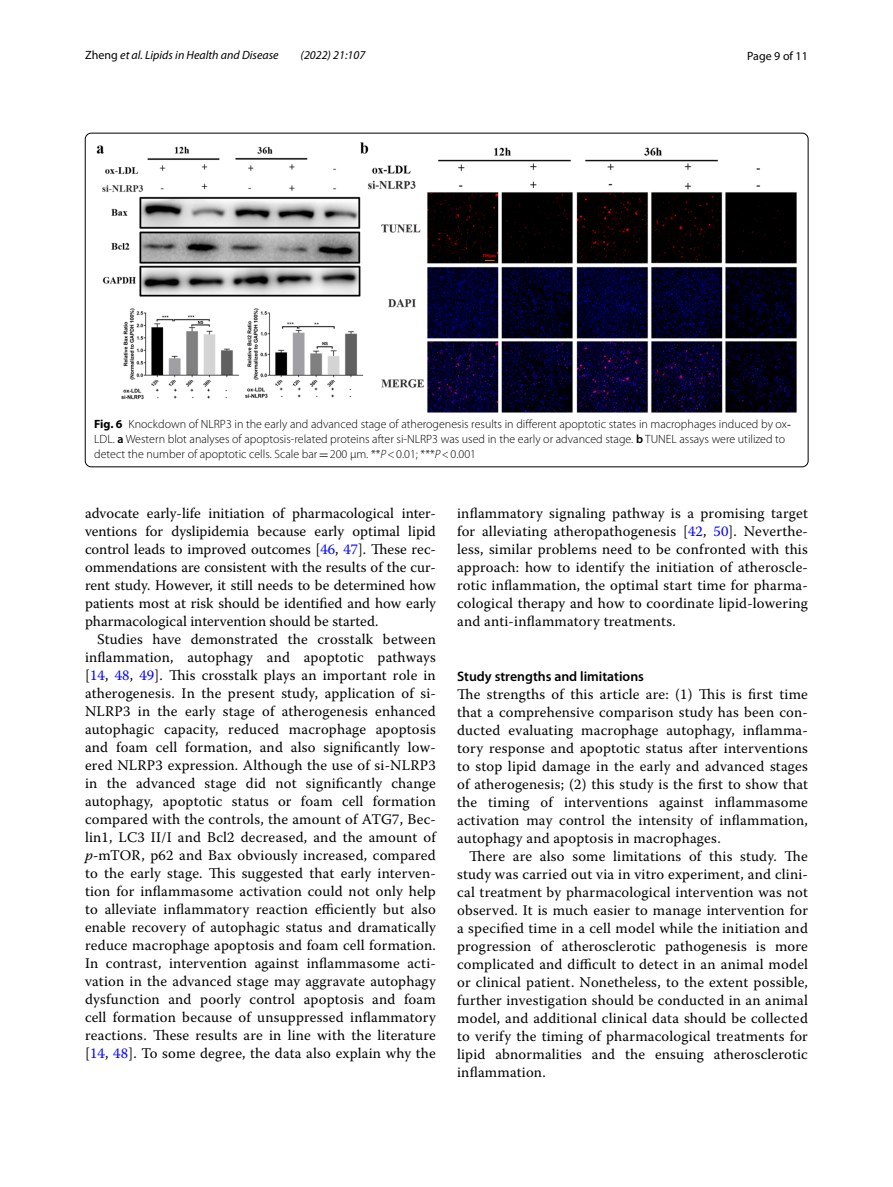
<style>
.page{position:relative;width:893px;height:1187px;background:#fff}
.page>*{position:absolute;margin:0;border:0;box-sizing:border-box;transform-origin:0 0}
.t1{font:14.7px/18px "Warnock Pro";letter-spacing:.015em;color:#000;text-align:justify}
.t2{font:600 13.8px "Myriad Pro";color:#000}
.t3{font:300 12px/15px "Myriad Pro";color:#000}
.t4{font:italic 12px "Myriad Pro";color:#000}
.t5{font:12px "Myriad Pro";color:#000}
.s1{font-style:normal}
.s2{font-weight:700}
.s3{font-family:"STIX Math";font-weight:400}
.s4{font-weight:600}
.s5{font-family:"MTSY";font-weight:400}
.s6{font-style:italic}
.s7{color:#00f}
</style>
<div class="page">
<img style="left:96px;top:142px;width:701px;height:270px">
<p class="t4" style="left:85px;top:48px;width:195px"><span class="s1">Zheng</span> et al. Lipids in Health and Disease</p>
<p class="t4" style="left:301px;top:48px;width:66px">(2022) 21:107</p>
<p class="t5" style="left:747px;top:48px;width:62px">Page 9 of 11</p>
<p class="t3" style="left:94px;top:416px;width:698px"><span class="s2">Fig. 6</span> Knockdown of NLRP3 in the early and advanced stage of atherogenesis results in different apoptotic states in macrophages induced by ox<span class="s3">‐<br></span>LDL. <span class="s4">a</span> Western blot analyses of apoptosis-related proteins after si-NLRP3 was used in the early or advanced stage. <span class="s4">b</span> TUNEL assays were utilized to detect the number of apoptotic cells. Scale bar<span class="s5">=</span>200 μm. **<span class="s6">P</span>&lt;0.01; ***<span class="s6">P</span>&lt;0.001</p>
<p class="t1" style="left:85px;top:504px;width:352px">advocate early-life initiation of pharmacological inter&shy;ventions for dyslipidemia because early optimal lipid control leads to improved outcomes [<span class="s7">46</span>, <span class="s7">47</span>]. These rec&shy;ommendations are consistent with the results of the cur&shy;rent study. However, it still needs to be determined how patients most at risk should be identified and how early pharmacological intervention should be started.</p>
<p class="t1" style="left:85px;top:630px;width:352px;text-indent:12px">Studies have demonstrated the crosstalk between inflammation, autophagy and apoptotic pathways [<span class="s7">14</span>, <span class="s7">48</span>, <span class="s7">49</span>]. This crosstalk plays an important role in atherogenesis. In the present study, application of si-NLRP3 in the early stage of atherogenesis enhanced autophagic capacity, reduced macrophage apoptosis and foam cell formation, and also significantly low&shy;ered NLRP3 expression. Although the use of si-NLRP3 in the advanced stage did not significantly change autophagy, apoptotic status or foam cell formation compared with the controls, the amount of ATG7, Bec&shy;lin1, LC3 II/I and Bcl2 decreased, and the amount of <span class="s6">p</span>-mTOR, p62 and Bax obviously increased, compared to the early stage. This suggested that early interven&shy;tion for inflammasome activation could not only help to alleviate inflammatory reaction efficiently but also enable recovery of autophagic status and dramatically reduce macrophage apoptosis and foam cell formation.<br>In contrast, intervention against inflammasome acti&shy;vation in the advanced stage may aggravate autophagy dysfunction and poorly control apoptosis and foam cell formation because of unsuppressed inflammatory reactions. These results are in line with the literature [<span class="s7">14</span>, <span class="s7">48</span>]. To some degree, the data also explain why the</p>
<p class="t1" style="left:457px;top:504px;width:352px">inflammatory signaling pathway is a promising target for alleviating atheropathogenesis [<span class="s7">42</span>, <span class="s7">50</span>]. Neverthe&shy;less, similar problems need to be confronted with this approach: how to identify the initiation of atheroscle&shy;rotic inflammation, the optimal start time for pharma&shy;cological therapy and how to coordinate lipid-lowering and anti-inflammatory treatments.</p>
<p class="t2" style="left:457px;top:667px;width:188px">Study strengths and limitations</p>
<p class="t1" style="left:457px;top:684px;width:352px">The strengths of this article are: (1) This is first time that a comprehensive comparison study has been con&shy;ducted evaluating macrophage autophagy, inflamma&shy;tory response and apoptotic status after interventions to stop lipid damage in the early and advanced stages of atherogenesis; (2) this study is the first to show that the timing of interventions against inflammasome activation may control the intensity of inflammation, autophagy and apoptosis in macrophages.</p>
<p class="t1" style="left:457px;top:846px;width:352px;text-indent:12px">There are also some limitations of this study. The study was carried out via in vitro experiment, and clini&shy;cal treatment by pharmacological intervention was not observed. It is much easier to manage intervention for a specified time in a cell model while the initiation and progression of atherosclerotic pathogenesis is more complicated and difficult to detect in an animal model or clinical patient. Nonetheless, to the extent possible, further investigation should be conducted in an animal model, and additional clinical data should be collected to verify the timing of pharmacological treatments for lipid abnormalities and the ensuing atherosclerotic inflammation.</p>
</div>
